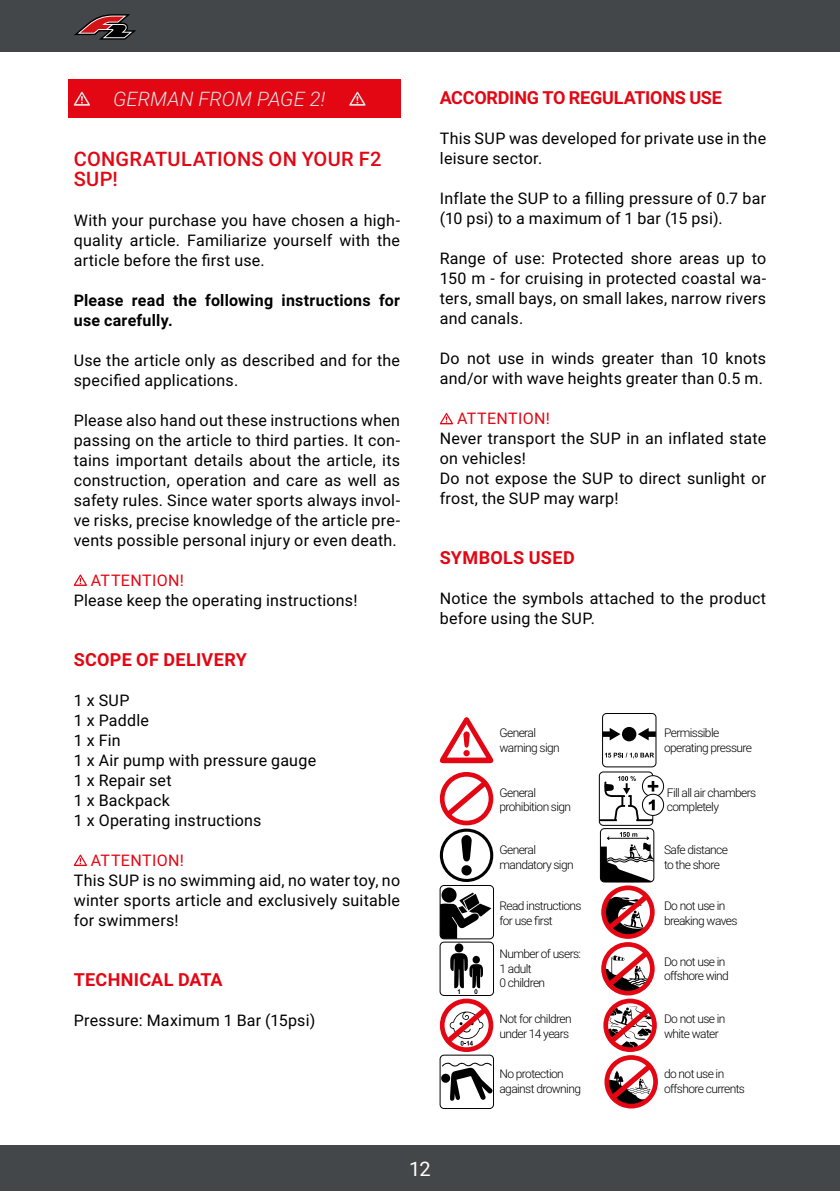
<style>
.page{position:relative;width:840px;height:1191px;background:#fff}
.page>*{position:absolute;margin:0;border:0;box-sizing:border-box;transform-origin:0 0}
.t1{font:500 20px/20px "Roboto";letter-spacing:.015em;color:#e30613}
.t2{font:italic 300 20px "Roboto";letter-spacing:.005em;color:#e3e3e3}
.t3{font:20px "Roboto";color:#fff}
.t4{font:700 18px "Roboto";letter-spacing:.005em;color:#e30613}
.t5{font:700 18px "Roboto";letter-spacing:-.015em;color:#e30613}
.t6{font:16px/20px "Roboto";letter-spacing:.015em;color:#000}
.t7{font:700 16px/20px "Roboto";letter-spacing:.015em;color:#000}
.t8{font:16px "Roboto";letter-spacing:.02em;color:#e30613}
.t9{font:300 12px/14.4px "Roboto";letter-spacing:-.05em;color:#000}
</style>
<div class="page">
<div style="left:0;top:1145px;width:839px;height:46px;background:#444749"></div>
<div style="left:0;top:0;width:839px;height:51px;background:#444749"></div>
<svg style="left:439px;top:717px;width:54px;height:46px"></svg>
<svg style="left:441px;top:1062px;width:50px;height:39px"></svg>
<div style="left:439px;top:1055px;width:54px;height:53px;border:1px solid #000;border-radius:4px"></div>
<svg style="left:439px;top:828px;width:54px;height:54px"></svg>
<div style="left:442px;top:831px;width:48px;height:48px;background:#fff;border-radius:50%"></div>
<svg style="left:461px;top:835px;width:10px;height:27px"></svg>
<div style="left:461px;top:865px;width:10px;height:10px;background:#000;border-radius:50%"></div>
<svg style="left:441px;top:887px;width:15px;height:15px"></svg>
<svg style="left:441px;top:892px;width:50px;height:45px"></svg>
<div style="left:439px;top:885px;width:54px;height:54px;border:1px solid #000;border-radius:4px"></div>
<svg style="left:439px;top:772px;width:54px;height:53px"></svg>
<div style="left:454px;top:943px;width:9px;height:9px;background:#000;border-radius:4px"></div>
<svg style="left:439px;top:953px;width:54px;height:99px"></svg>
<div style="left:439px;top:942px;width:54px;height:53px;border:1px solid #000;border-radius:4px"></div>
<div style="left:621px;top:727px;width:15px;height:14px;background:#000;border-radius:50%"></div>
<svg style="left:604px;top:728px;width:16px;height:12px"></svg>
<svg style="left:638px;top:728px;width:15px;height:12px"></svg>
<svg style="left:604px;top:752px;width:49px;height:6px"></svg>
<div style="left:602px;top:713px;width:53px;height:54px;border:1px solid #000;border-radius:4px"></div>
<svg style="left:600px;top:832px;width:57px;height:276px"></svg>
<div style="left:600px;top:828px;width:53px;height:54px;border:1px solid #000;border-radius:4px"></div>
<div style="left:598px;top:771px;width:54px;height:54px;border:1px solid #000;border-radius:4px"></div>
<div style="left:642px;top:775px;width:21px;height:22px;border:1px solid #000;border-radius:50%"></div>
<div style="left:642px;top:794px;width:21px;height:21px;border:1px solid #000;border-radius:50%"></div>
<svg style="left:599px;top:776px;width:59px;height:45px"></svg>
<div style="left:68px;top:79px;width:332px;height:38px;background:#e30613"></div>
<svg style="left:74px;top:92px;width:16px;height:14px"></svg>
<svg style="left:349px;top:92px;width:16px;height:14px"></svg>
<svg style="left:74px;top:574px;width:13px;height:12px"></svg>
<svg style="left:74px;top:854px;width:13px;height:12px"></svg>
<svg style="left:439px;top:413px;width:14px;height:11px"></svg>
<svg style="left:74px;top:14px;width:62px;height:26px"></svg>
<p class="t2" style="left:113px;top:85px;width:213px">GERMAN FROM PAGE 2!</p>
<p class="t1" style="left:74px;top:148px;width:309px">CONGRATULATIONS ON YOUR F2<br>SUP!</p>
<p class="t6" style="left:74px;top:209px;width:327px;text-align:justify">With your purchase you have chosen a high&shy;quality article. Familiarize yourself with the article before the first use.</p>
<p class="t7" style="left:74px;top:289px;width:327px">Please read the following instructions for use carefully.</p>
<p class="t6" style="left:74px;top:349px;width:327px">Use the article only as described and for the specified applications.</p>
<p class="t6" style="left:74px;top:409px;width:327px;text-align:justify">Please also hand out these instructions when passing on the article to third parties. It con&shy;tains important details about the article, its construction, operation and care as well as safety rules. Since water sports always invol&shy;ve risks, precise knowledge of the article pre&shy;vents possible personal injury or even death.</p>
<p class="t8" style="left:91px;top:569px;width:94px">ATTENTION!</p>
<p class="t6" style="left:74px;top:589px;width:285px">Please keep the operating instructions!</p>
<p class="t4" style="left:74px;top:647px;width:175px">SCOPE OF DELIVERY</p>
<p class="t6" style="left:74px;top:689px;width:244px">1 x SUP<br>1 x Paddle<br>1 x Fin<br>1 x Air pump with pressure gauge<br>1 x Repair set<br>1 x Backpack<br>1 x Operating instructions</p>
<p class="t8" style="left:91px;top:849px;width:94px">ATTENTION!</p>
<p class="t6" style="left:74px;top:869px;width:327px;text-align:justify">This SUP is no swimming aid, no water toy, no winter sports article and exclusively suitable for swimmers!</p>
<p class="t4" style="left:74px;top:967px;width:150px">TECHNICAL DATA</p>
<p class="t6" style="left:74px;top:1009px;width:243px">Pressure: Maximum 1 Bar (15psi)</p>
<p class="t5" style="left:439px;top:85px;width:283px">ACCORDING TO REGULATIONS USE</p>
<p class="t6" style="left:439px;top:128px;width:327px">This SUP was developed for private use in the leisure sector.</p>
<p class="t6" style="left:439px;top:188px;width:327px">Inflate the SUP to a filling pressure of 0.7 bar (10 psi) to a maximum of 1 bar (15 psi).</p>
<p class="t6" style="left:439px;top:248px;width:327px;text-align:justify">Range of use: Protected shore areas up to 150 m - for cruising in protected coastal wa&shy;ters, small bays, on small lakes, narrow rivers and canals.</p>
<p class="t6" style="left:439px;top:348px;width:328px">Do not use in winds greater than 10 knots and/or with wave heights greater than 0.5 m.</p>
<p class="t8" style="left:457px;top:407px;width:94px">ATTENTION!</p>
<p class="t6" style="left:439px;top:428px;width:327px">Never transport the SUP in an inflated state on vehicles!<br>Do not expose the SUP to direct sunlight or frost, the SUP may warp!</p>
<p class="t4" style="left:439px;top:545px;width:136px">SYMBOLS USED</p>
<p class="t6" style="left:439px;top:588px;width:328px">Notice the symbols attached to the product before using the SUP.</p>
<p class="t9" style="left:499px;top:725px;width:62px">General warning sign</p>
<p class="t9" style="left:663px;top:725px;width:89px">Permissible operating pressure</p>
<p class="t9" style="left:499px;top:785px;width:73px">General prohibition sign</p>
<p class="t9" style="left:666px;top:785px;width:91px">Fill all air chambers completely</p>
<p class="t9" style="left:499px;top:842px;width:76px">General mandatory sign</p>
<p class="t9" style="left:663px;top:842px;width:65px">Safe distance to the shore</p>
<p class="t9" style="left:499px;top:898px;width:84px">Read instructions for use first</p>
<p class="t9" style="left:663px;top:898px;width:75px">Do not use in breaking waves</p>
<p class="t9" style="left:499px;top:946px;width:83px">Number of users:<br>1 adult<br>0 children</p>
<p class="t9" style="left:663px;top:953px;width:66px">Do not use in offshore wind</p>
<p class="t9" style="left:499px;top:1011px;width:74px">Not for children under 14 years</p>
<p class="t9" style="left:663px;top:1011px;width:63px">Do not use in white water</p>
<p class="t9" style="left:499px;top:1066px;width:83px">No protection against drowning</p>
<p class="t9" style="left:663px;top:1066px;width:82px">do not use in offshore currents</p>
<p class="t3" style="left:409px;top:1154px;width:23px">12</p>
</div>
